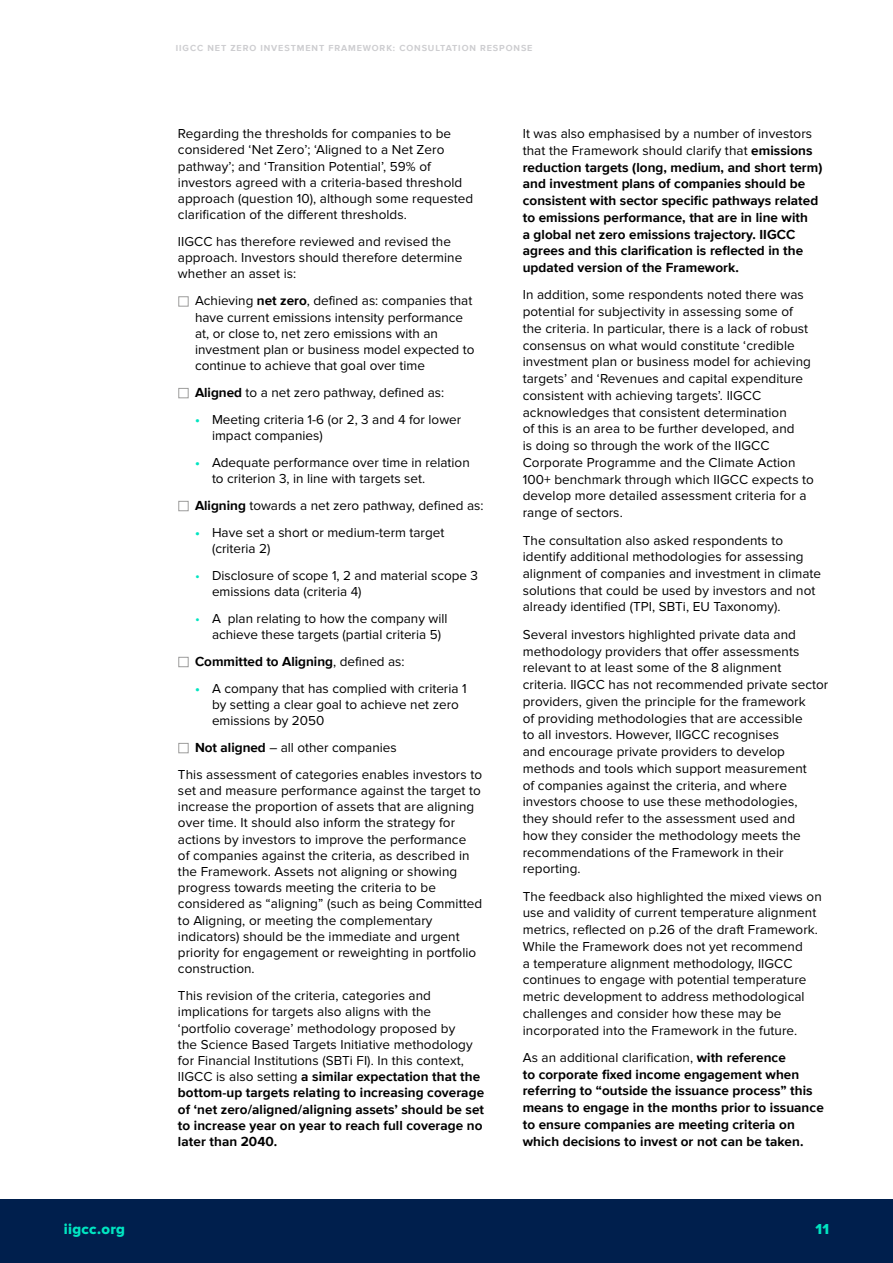
<style>
.page{position:relative;width:893px;height:1263px;background:#fff}
.page>*{position:absolute;margin:0;border:0;box-sizing:border-box;transform-origin:0 0}
.t1{font:15px "Proxima Nova Extrabld";letter-spacing:.02em;color:#00e5c1}
.t2{font:13.5px/16.8px "Proxima Nova";letter-spacing:.005em;color:#000}
.t3{font:700 13.5px/16.8px "Proxima Nova";letter-spacing:.005em;color:#000}
.t4{font:700 9px "Proxima Nova";letter-spacing:.1em;color:#cdcdd0}
.s1{font-weight:700;font-size:16.5px;color:#fff}
.s2{font-weight:700}
.s3{font-weight:700;color:#00e5c1}
.s4{color:#00e5c1}
.s5{font-size:16.5px;color:#fff}
.s6{font-weight:400}
</style>
<div class="page">
<div style="left:0;top:1199px;width:893px;height:64px;background:#001f4d"></div>
<p class="t4" style="left:176px;top:41px;width:358px">IIGCC NET ZERO INVESTMENT FRAMEWORK: CONSULTATION RESPONSE</p>
<p class="t2" style="left:178px;top:126px;width:297px;line-height:16.2px">Regarding the thresholds for companies to be considered ‘Net Zero’; ‘Aligned to a Net Zero pathway’; and ‘Transition Potential’, 59% of investors agreed with a criteria-based threshold approach (question 10), although some requested clarification of the different thresholds.</p>
<p class="t2" style="left:178px;top:234px;width:286px;line-height:16.2px">IIGCC has therefore reviewed and revised the approach. Investors should therefore determine whether an asset is:</p>
<p class="t2" style="left:195px;top:293px;width:281px;line-height:16.2px;text-indent:-17px"><span class="s1">■</span> Achieving <span class="s2">net zero</span>, defined as: companies that have current emissions intensity performance at, or close to, net zero emissions with an investment plan or business model expected to continue to achieve that goal over time</p>
<p class="t2" style="left:178px;top:384px;width:268px"><span class="s1">■</span> <span class="s2">Aligned</span> to a net zero pathway, defined as:</p>
<p class="t2" style="left:212px;top:411px;width:251px;line-height:16.2px;text-indent:-17px"><span class="s3">•</span> Meeting criteria 1-6 (or 2, 3 and 4 for lower impact companies)</p>
<p class="t2" style="left:212px;top:454px;width:259px;line-height:16.2px;text-indent:-17px"><span class="s3">•</span> Adequate performance over time in relation to criterion 3, in line with targets set.</p>
<p class="t2" style="left:178px;top:497px;width:307px"><span class="s1">■</span> <span class="s2">Aligning</span> towards a net zero pathway, defined as:</p>
<p class="t2" style="left:212px;top:524px;width:234px;line-height:16.2px;text-indent:-17px"><span class="s3">•</span> Have set a short or medium-term target (criteria 2)</p>
<p class="t2" style="left:212px;top:567px;width:268px;line-height:16.2px;text-indent:-17px"><span class="s4">•</span> Disclosure of scope 1, 2 and material scope 3 emissions data (criteria 4)</p>
<p class="t2" style="left:212px;top:610px;width:237px;line-height:16.2px;text-indent:-17px"><span class="s4">•</span> A plan relating to how the company will achieve these targets (partial criteria 5)</p>
<p class="t3" style="left:178px;top:653px;width:228px"><span class="s5">■</span> Committed to Aligning<span class="s6">, defined as:</span></p>
<p class="t2" style="left:212px;top:680px;width:256px;line-height:16.2px;text-indent:-17px"><span class="s3">•</span> A company that has complied with criteria 1 by setting a clear goal to achieve net zero emissions by 2050</p>
<p class="t2" style="left:178px;top:734px;width:306px;line-height:26.8px"><span class="s1">■</span> <span class="s2">Not aligned</span> – all other companies<br>This assessment of categories enables investors to</p>
<p class="t2" style="left:178px;top:783px;width:306px;line-height:16.2px">set and measure performance against the target to increase the proportion of assets that are aligning over time. It should also inform the strategy for actions by investors to improve the performance<br>of companies against the criteria, as described in the Framework. Assets not aligning or showing progress towards meeting the criteria to be considered as “aligning” (such as being Committed to Aligning, or meeting the complementary indicators) should be the immediate and urgent priority for engagement or reweighting in portfolio construction.</p>
<p class="t2" style="left:178px;top:988px;width:308px;line-height:16.2px">This revision of the criteria, categories and implications for targets also aligns with the ‘portfolio coverage’ methodology proposed by<br>the Science Based Targets Initiative methodology for Financial Institutions (SBTi FI). In this context, IIGCC is also setting <span class="s2">a similar expectation that the bottom-up targets relating to increasing coverage of ‘net zero/aligned/aligning assets’ should be set to increase year on year to reach full coverage no later than 2040.</span></p>
<p class="t3" style="left:523px;top:125px;width:301px"><span class="s6">It was also emphasised by a number of investors that the Framework should clarify that</span> emissions reduction targets (long, medium, and short term) and investment plans of companies should be consistent with sector specific pathways related to emissions performance, that are in line with<br>a global net zero emissions trajectory. IIGCC agrees and this clarification is reflected in the updated version of the Framework.</p>
<p class="t2" style="left:523px;top:287px;width:293px">In addition, some respondents noted there was potential for subjectivity in assessing some of the criteria. In particular, there is a lack of robust consensus on what would constitute ‘credible investment plan or business model for achieving targets’ and ‘Revenues and capital expenditure consistent with achieving targets’. IIGCC acknowledges that consistent determination<br>of this is an area to be further developed, and<br>is doing so through the work of the IIGCC Corporate Programme and the Climate Action 100+ benchmark through which IIGCC expects to develop more detailed assessment criteria for a range of sectors.</p>
<p class="t2" style="left:523px;top:532px;width:300px">The consultation also asked respondents to identify additional methodologies for assessing alignment of companies and investment in climate solutions that could be used by investors and not already identified (TPI, SBTi, EU Taxonomy).</p>
<p class="t2" style="left:523px;top:626px;width:307px">Several investors highlighted private data and methodology providers that offer assessments relevant to at least some of the 8 alignment criteria. IIGCC has not recommended private sector providers, given the principle for the framework<br>of providing methodologies that are accessible<br>to all investors. However, IIGCC recognises<br>and encourage private providers to develop methods and tools which support measurement<br>of companies against the criteria, and where investors choose to use these methodologies,<br>they should refer to the assessment used and<br>how they consider the methodology meets the recommendations of the Framework in their reporting.</p>
<p class="t2" style="left:523px;top:888px;width:301px">The feedback also highlighted the mixed views on use and validity of current temperature alignment metrics, reflected on p.26 of the draft Framework.<br>While the Framework does not yet recommend<br>a temperature alignment methodology, IIGCC continues to engage with potential temperature metric development to address methodological challenges and consider how these may be incorporated into the Framework in the future.</p>
<p class="t3" style="left:523px;top:1049px;width:303px"><span class="s6">As an additional clarification,</span> with reference<br>to corporate fixed income engagement when referring to “outside the issuance process” this means to engage in the months prior to issuance to ensure companies are meeting criteria on which decisions to invest or not can be taken.</p>
<p class="t1" style="left:64px;top:1220px;width:63px">iigcc.org</p>
<p class="t1" style="left:815px;top:1220px;width:15px">11</p>
</div>
